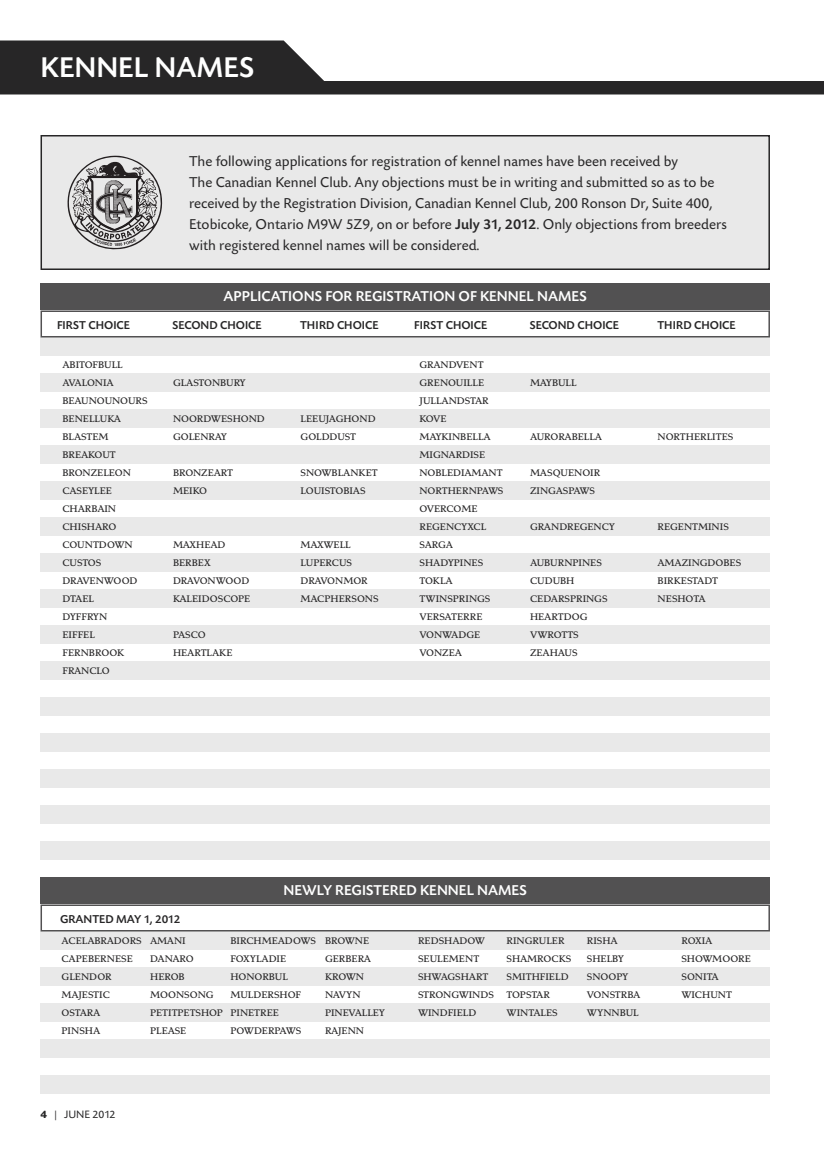
<style>
.page{position:relative;width:824px;height:1161px;background:#fff}
.page>*{position:absolute;margin:0;border:0;box-sizing:border-box;transform-origin:0 0}
.t1{font:500 30px "Today BEF";color:#fff}
.t2{font:15px/21px "Today BEF";color:#272627}
.t3{font:500 15px "Today BEF";color:#fff}
.t4{font:500 12px/18px "Tarocco";letter-spacing:-.005em;color:#272627}
.t5{font:500 12px "Today BEF";color:#272627}
.t6{font:11.25px "Today BEF";color:#272627}
.s1{font-weight:500}
.s2{font-weight:700}
</style>
<div class="page">
<svg style="left:0;top:40px;width:824px;height:54px;fill:#272627"></svg>
<div style="left:40px;top:338px;width:730px;height:18px;background:#e9e9e9"></div>
<div style="left:40px;top:374px;width:730px;height:18px;background:#e9e9e9"></div>
<div style="left:40px;top:410px;width:730px;height:18px;background:#e9e9e9"></div>
<div style="left:40px;top:446px;width:730px;height:18px;background:#e9e9e9"></div>
<div style="left:40px;top:482px;width:730px;height:18px;background:#e9e9e9"></div>
<div style="left:40px;top:518px;width:730px;height:18px;background:#e9e9e9"></div>
<div style="left:40px;top:554px;width:730px;height:18px;background:#e9e9e9"></div>
<div style="left:40px;top:590px;width:730px;height:18px;background:#e9e9e9"></div>
<div style="left:40px;top:626px;width:730px;height:18px;background:#e9e9e9"></div>
<div style="left:40px;top:662px;width:730px;height:18px;background:#e9e9e9"></div>
<div style="left:40px;top:698px;width:730px;height:18px;background:#e9e9e9"></div>
<div style="left:40px;top:734px;width:730px;height:18px;background:#e9e9e9"></div>
<div style="left:40px;top:770px;width:730px;height:18px;background:#e9e9e9"></div>
<div style="left:40px;top:806px;width:730px;height:18px;background:#e9e9e9"></div>
<div style="left:40px;top:842px;width:730px;height:18px;background:#e9e9e9"></div>
<div style="left:41px;top:136px;width:728px;height:133px;background:#e9e9e9"></div>
<div style="left:40px;top:135px;width:730px;height:135px;border:2px solid #272627"></div>
<svg style="left:68px;top:156px;width:94px;height:93px"></svg>
<div style="left:40px;top:284px;width:730px;height:26px;background:#525152"></div>
<div style="left:40px;top:310px;width:730px;height:28px;border:2px solid #525152"></div>
<div style="left:40px;top:932px;width:730px;height:18px;background:#e9e9e9"></div>
<div style="left:40px;top:968px;width:730px;height:18px;background:#e9e9e9"></div>
<div style="left:40px;top:1004px;width:730px;height:18px;background:#e9e9e9"></div>
<div style="left:40px;top:1040px;width:730px;height:18px;background:#e9e9e9"></div>
<div style="left:40px;top:1075px;width:730px;height:19px;background:#e9e9e9"></div>
<div style="left:40px;top:878px;width:730px;height:26px;background:#525152"></div>
<div style="left:40px;top:904px;width:730px;height:28px;border:2px solid #525152"></div>
<h1 class="t1" style="left:40px;top:56px;width:215px">KENNEL NAMES</h1>
<p class="t2" style="left:189px;top:152px;width:539px">The following applications for registration of kennel names have been received by<br>The Canadian Kennel Club. Any objections must be in writing and submitted so as to be received by the Registration Division, Canadian Kennel Club, 200 Ronson Dr, Suite 400, Etobicoke, Ontario M9W 5Z9, on or before <span class="s1">July 31, 2012</span>. Only objections from breeders with registered kennel names will be considered.</p>
<p class="t3" style="left:223px;top:290px;width:365px">APPLICATIONS FOR REGISTRATION OF KENNEL NAMES</p>
<p class="t5" style="left:57px;top:320px;width:75px">FIRST CHOICE</p>
<p class="t5" style="left:172px;top:320px;width:91px">SECOND CHOICE</p>
<p class="t5" style="left:300px;top:320px;width:80px">THIRD CHOICE</p>
<p class="t5" style="left:414px;top:320px;width:75px">FIRST CHOICE</p>
<p class="t5" style="left:530px;top:320px;width:91px">SECOND CHOICE</p>
<p class="t5" style="left:657px;top:320px;width:80px">THIRD CHOICE</p>
<p class="t4" style="left:62px;top:354px;width:62px">ABITOFBULL<br>AVALONIA</p>
<p class="t4" style="left:419px;top:354px;width:66px">GRANDVENT<br>GRENOUILLE</p>
<p class="t4" style="left:173px;top:372px;width:74px">GLASTONBURY</p>
<p class="t4" style="left:530px;top:372px;width:48px">MAYBULL</p>
<p class="t4" style="left:62px;top:390px;width:87px">BEAUNOUNOURS<br>BENELLUKA</p>
<p class="t4" style="left:173px;top:408px;width:93px">NOORDWESHOND</p>
<p class="t4" style="left:300px;top:408px;width:77px">LEEUJAGHOND</p>
<p class="t4" style="left:62px;top:426px;width:48px">BLASTEM</p>
<p class="t4" style="left:173px;top:426px;width:55px">GOLENRAY</p>
<p class="t4" style="left:300px;top:426px;width:57px">GOLDDUST</p>
<p class="t4" style="left:62px;top:444px;width:70px">BREAKOUT<br>BRONZELEON</p>
<p class="t4" style="left:173px;top:462px;width:62px">BRONZEART</p>
<p class="t4" style="left:300px;top:462px;width:79px">SNOWBLANKET</p>
<p class="t4" style="left:62px;top:480px;width:51px">CASEYLEE</p>
<p class="t4" style="left:173px;top:480px;width:36px">MEIKO</p>
<p class="t4" style="left:300px;top:480px;width:67px">LOUISTOBIAS</p>
<p class="t4" style="left:62px;top:498px;width:72px">CHARBAIN<br>CHISHARO<br>COUNTDOWN</p>
<p class="t4" style="left:173px;top:534px;width:54px">MAXHEAD</p>
<p class="t4" style="left:300px;top:534px;width:52px">MAXWELL</p>
<p class="t4" style="left:62px;top:552px;width:41px">CUSTOS</p>
<p class="t4" style="left:173px;top:552px;width:39px">BERBEX</p>
<p class="t4" style="left:300px;top:552px;width:53px">LUPERCUS</p>
<p class="t4" style="left:62px;top:570px;width:76px">DRAVENWOOD</p>
<p class="t4" style="left:173px;top:570px;width:78px">DRAVONWOOD</p>
<p class="t4" style="left:300px;top:570px;width:69px">DRAVONMOR</p>
<p class="t4" style="left:62px;top:588px;width:33px">DTAEL</p>
<p class="t4" style="left:173px;top:588px;width:79px">KALEIDOSCOPE</p>
<p class="t4" style="left:300px;top:588px;width:80px">MACPHERSONS</p>
<p class="t4" style="left:62px;top:606px;width:46px">DYFFRYN<br>EIFFEL</p>
<p class="t4" style="left:173px;top:624px;width:34px">PASCO</p>
<p class="t4" style="left:62px;top:642px;width:63px">FERNBROOK</p>
<p class="t4" style="left:173px;top:642px;width:61px">HEARTLAKE</p>
<p class="t4" style="left:62px;top:660px;width:49px">FRANCLO</p>
<p class="t4" style="left:419px;top:390px;width:73px">JULLANDSTAR<br>KOVE<br>MAYKINBELLA</p>
<p class="t4" style="left:419px;top:444px;width:85px">MIGNARDISE<br>NOBLEDIAMANT</p>
<p class="t4" style="left:530px;top:426px;width:74px">AURORABELLA</p>
<p class="t4" style="left:657px;top:426px;width:77px">NORTHERLITES</p>
<p class="t4" style="left:530px;top:462px;width:72px">MASQUENOIR</p>
<p class="t4" style="left:419px;top:480px;width:85px">NORTHERNPAWS</p>
<p class="t4" style="left:530px;top:480px;width:66px">ZINGASPAWS</p>
<p class="t4" style="left:419px;top:498px;width:68px">OVERCOME<br>REGENCYXCL</p>
<p class="t4" style="left:530px;top:516px;width:86px">GRANDREGENCY</p>
<p class="t4" style="left:657px;top:516px;width:73px">REGENTMINIS</p>
<p class="t4" style="left:419px;top:534px;width:65px">SARGA<br>SHADYPINES</p>
<p class="t4" style="left:530px;top:552px;width:73px">AUBURNPINES</p>
<p class="t4" style="left:657px;top:552px;width:85px">AMAZINGDOBES</p>
<p class="t4" style="left:419px;top:570px;width:35px">TOKLA</p>
<p class="t4" style="left:530px;top:570px;width:46px">CUDUBH</p>
<p class="t4" style="left:657px;top:570px;width:62px">BIRKESTADT</p>
<p class="t4" style="left:419px;top:588px;width:72px">TWINSPRINGS</p>
<p class="t4" style="left:530px;top:588px;width:79px">CEDARSPRINGS</p>
<p class="t4" style="left:657px;top:588px;width:49px">NESHOTA</p>
<p class="t4" style="left:419px;top:606px;width:64px">VERSATERRE</p>
<p class="t4" style="left:530px;top:606px;width:59px">HEARTDOG</p>
<p class="t4" style="left:419px;top:624px;width:62px">VONWADGE</p>
<p class="t4" style="left:530px;top:624px;width:50px">VWROTTS</p>
<p class="t4" style="left:419px;top:642px;width:44px">VONZEA</p>
<p class="t4" style="left:530px;top:642px;width:49px">ZEAHAUS</p>
<p class="t3" style="left:283px;top:884px;width:245px">NEWLY REGISTERED KENNEL NAMES</p>
<p class="t5" style="left:60px;top:914px;width:122px">GRANTED MAY 1, 2012</p>
<p class="t4" style="left:62px;top:930px;width:126px">ACELABRADORS AMANI</p>
<p class="t4" style="left:230px;top:930px;width:140px">BIRCHMEADOWS BROWNE</p>
<p class="t4" style="left:62px;top:948px;width:73px">CAPEBERNESE</p>
<p class="t4" style="left:150px;top:948px;width:45px">DANARO</p>
<p class="t4" style="left:230px;top:948px;width:57px">FOXYLADIE</p>
<p class="t4" style="left:325px;top:948px;width:48px">GERBERA</p>
<p class="t4" style="left:62px;top:966px;width:52px">GLENDOR</p>
<p class="t4" style="left:150px;top:966px;width:36px">HEROB</p>
<p class="t4" style="left:230px;top:966px;width:59px">HONORBUL</p>
<p class="t4" style="left:325px;top:966px;width:40px">KROWN</p>
<p class="t4" style="left:62px;top:984px;width:50px">MAJESTIC</p>
<p class="t4" style="left:150px;top:984px;width:65px">MOONSONG</p>
<p class="t4" style="left:230px;top:984px;width:72px">MULDERSHOF</p>
<p class="t4" style="left:325px;top:984px;width:37px">NAVYN</p>
<p class="t4" style="left:62px;top:1002px;width:40px">OSTARA</p>
<p class="t4" style="left:150px;top:1002px;width:130px">PETITPETSHOP PINETREE</p>
<p class="t4" style="left:325px;top:1002px;width:62px">PINEVALLEY</p>
<p class="t4" style="left:62px;top:1020px;width:40px">PINSHA</p>
<p class="t4" style="left:150px;top:1020px;width:38px">PLEASE</p>
<p class="t4" style="left:230px;top:1020px;width:72px">POWDERPAWS</p>
<p class="t4" style="left:325px;top:1020px;width:41px">RAJENN</p>
<p class="t6" style="left:40px;top:1110px;width:76px"><span class="s2">4</span> | JUNE 2012</p>
<p class="t4" style="left:418px;top:930px;width:69px">REDSHADOW</p>
<p class="t4" style="left:506px;top:930px;width:59px">RINGRULER</p>
<p class="t4" style="left:587px;top:930px;width:32px">RISHA</p>
<p class="t4" style="left:681px;top:930px;width:33px">ROXIA</p>
<p class="t4" style="left:418px;top:948px;width:63px">SEULEMENT</p>
<p class="t4" style="left:506px;top:948px;width:66px">SHAMROCKS</p>
<p class="t4" style="left:587px;top:948px;width:39px">SHELBY</p>
<p class="t4" style="left:681px;top:948px;width:71px">SHOWMOORE</p>
<p class="t4" style="left:418px;top:966px;width:72px">SHWAGSHART</p>
<p class="t4" style="left:506px;top:966px;width:64px">SMITHFIELD</p>
<p class="t4" style="left:587px;top:966px;width:43px">SNOOPY</p>
<p class="t4" style="left:681px;top:966px;width:39px">SONITA</p>
<p class="t4" style="left:418px;top:984px;width:133px">STRONGWINDS TOPSTAR</p>
<p class="t4" style="left:587px;top:984px;width:55px">VONSTRBA</p>
<p class="t4" style="left:681px;top:984px;width:52px">WICHUNT</p>
<p class="t4" style="left:418px;top:1002px;width:60px">WINDFIELD</p>
<p class="t4" style="left:506px;top:1002px;width:53px">WINTALES</p>
<p class="t4" style="left:587px;top:1002px;width:53px">WYNNBUL</p>
</div>
